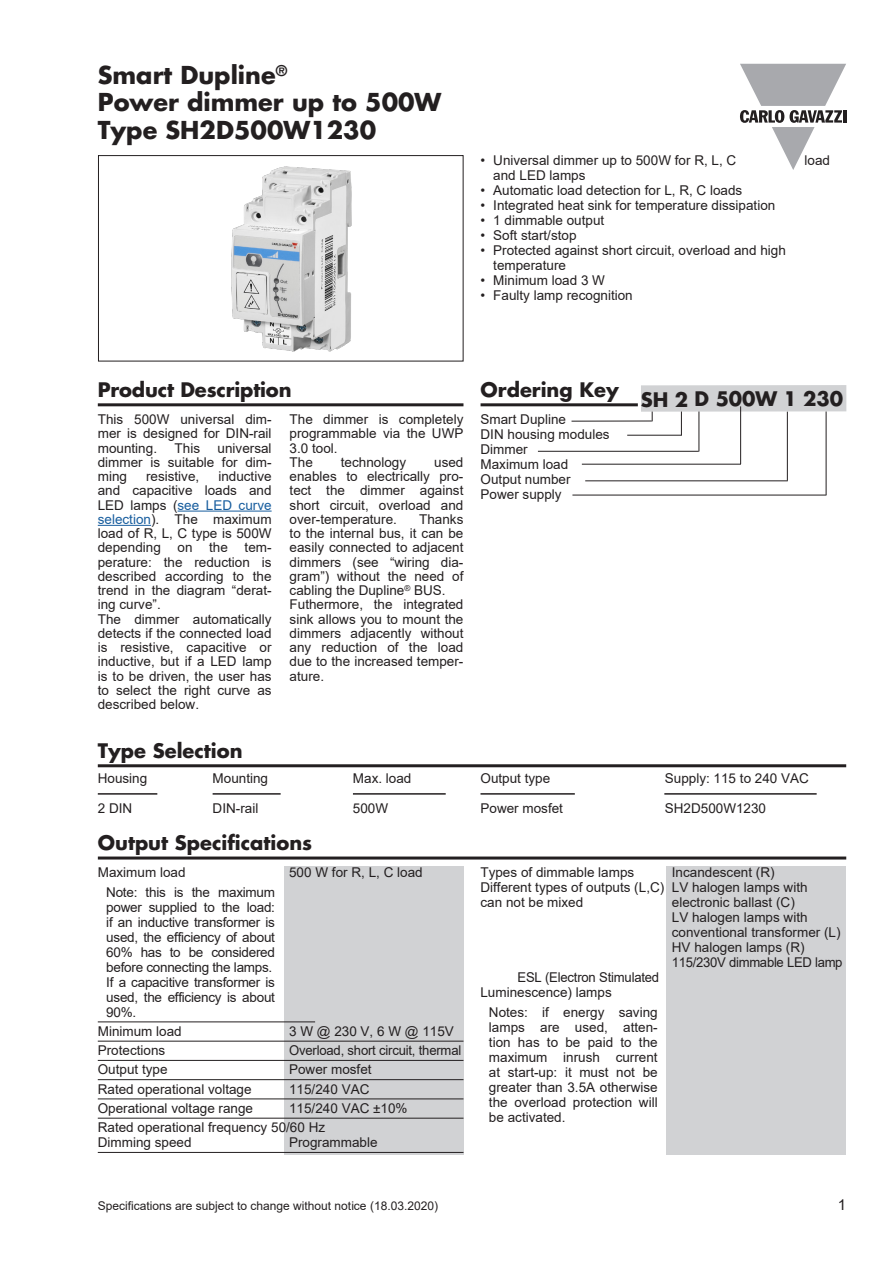
<style>
.page{position:relative;width:893px;height:1263px;background:#fff}
.page>*{position:absolute;margin:0;border:0;box-sizing:border-box;transform-origin:0 0}
._31_Heading_2{font:700 24px "Futura Std";color:#231f20}
._32_Heading_3{font:700 24px "Futura Std";color:#231f20}
._30_Controls_Heading{font:700 24px "Futura Std";color:#231f20}
._20_Subtitle{font:700 19.5px "Futura Std";color:#231f20}
._21_Ord_key_1{font:700 19.5px "Futura Std";letter-spacing:-.01em;color:#231f20}
.t1{font:15px "Arial";color:#231f20}
._03_Description_55{font:13.5px/14.2px "Arial";color:#231f20;text-align:justify}
.Flies__cond{font:13.5px/15px "Arial";color:#231f20}
.Lead{font:13.5px/15px "Arial";color:#231f20}
.Flies__cond-2{font:13.5px/15px "Arial";letter-spacing:-.02em;color:#231f20}
.Fließtext{font:13.5px "Arial";color:#231f20}
._11_Text_Bold{font:13.5px "Arial";color:#231f20}
.t2{font:12px "Arial";color:#231f20}
.s1{color:#175d9e}
</style>
<div class="page">
<svg style="left:740px;top:64px;width:106px;height:106px"></svg>
<hr style="left:98px;top:403px;width:365px;height:3px;background:#231f20">
<hr style="left:481px;top:403px;width:157px;height:3px;background:#231f20">
<hr style="left:571px;top:421px;width:81px;height:1px;background:#231f20">
<hr style="left:627px;top:435px;width:55px;height:1px;background:#231f20">
<hr style="left:681px;top:404px;width:1px;height:31px;background:#231f20">
<hr style="left:98px;top:764px;width:748px;height:3px;background:#231f20">
<hr style="left:98px;top:793px;width:59px;height:2px;background:#231f20">
<hr style="left:480px;top:793px;width:95px;height:2px;background:#231f20">
<hr style="left:178px;top:511px;width:94px;height:1px;background:#175d9e">
<hr style="left:98px;top:525px;width:53px;height:1px;background:#175d9e">
<hr style="left:353px;top:793px;width:93px;height:2px;background:#231f20">
<hr style="left:699px;top:407px;width:1px;height:44px;background:#231f20">
<hr style="left:538px;top:451px;width:161px;height:1px;background:#231f20">
<hr style="left:664px;top:793px;width:153px;height:2px;background:#231f20">
<div style="left:641px;top:385px;width:205px;height:27px;background:#d1d2d4"></div>
<hr style="left:740px;top:406px;width:1px;height:58px;background:#231f20">
<hr style="left:582px;top:464px;width:159px;height:1px;background:#231f20">
<div style="left:98px;top:155px;width:365px;height:206px;border:1px solid #231f20"></div>
<hr style="left:826px;top:411px;width:1px;height:84px;background:#231f20">
<hr style="left:572px;top:495px;width:254px;height:1px;background:#231f20">
<hr style="left:213px;top:793px;width:68px;height:2px;background:#231f20">
<hr style="left:98px;top:856px;width:748px;height:3px;background:#231f20">
<div style="left:284px;top:866px;width:179px;height:288px;background:#d1d2d4"></div>
<hr style="left:98px;top:1021px;width:217px;height:1px;background:#231f20">
<hr style="left:98px;top:1041px;width:365px;height:1px;background:#231f20">
<hr style="left:98px;top:1060px;width:365px;height:1px;background:#231f20">
<hr style="left:98px;top:1079px;width:365px;height:1px;background:#231f20">
<hr style="left:98px;top:1098px;width:365px;height:1px;background:#231f20">
<hr style="left:98px;top:1118px;width:365px;height:1px;background:#231f20">
<hr style="left:98px;top:1152px;width:365px;height:1px;background:#231f20">
<div style="left:667px;top:866px;width:179px;height:288px;background:#d1d2d4"></div>
<hr style="left:787px;top:412px;width:1px;height:69px;background:#231f20">
<hr style="left:585px;top:480px;width:203px;height:1px;background:#231f20">
<img style="left:208px;top:156px;width:164px;height:205px">
<p class="_30_Controls_Heading" style="left:98px;top:59px;width:191px">Smart Dupline<sup>®</sup></p>
<p class="Flies__cond" style="left:98px;top:61px;width:103px">SH2D500W1230</p>
<p class="_31_Heading_2" style="left:98px;top:86px;width:345px">Power dimmer up to 500W</p>
<p class="_32_Heading_3" style="left:98px;top:114px;width:280px">Type SH2D500W1230</p>
<p class="Lead" style="left:480px;top:153px;width:257px">• Universal dimmer up to 500W for R, L, C</p>
<p class="Lead" style="left:804px;top:153px;width:27px">load</p>
<p class="Lead" style="left:493px;top:168px;width:94px">and LED lamps</p>
<p class="Lead" style="left:480px;top:183px;width:263px">• Automatic load detection for L, R, C loads</p>
<p class="Lead" style="left:480px;top:198px;width:296px">• Integrated heat sink for temperature dissipation</p>
<p class="Lead" style="left:480px;top:213px;width:125px">• 1 dimmable output</p>
<p class="Lead" style="left:480px;top:228px;width:98px">• Soft start/stop</p>
<p class="Lead" style="left:493px;top:243px;width:294px;text-indent:-13px">• Protected against short circuit, overload and high temperature</p>
<p class="Lead" style="left:480px;top:273px;width:126px">• Minimum load 3 W</p>
<p class="Lead" style="left:480px;top:288px;width:154px">• Faulty lamp recognition</p>
<p class="_20_Subtitle" style="left:98px;top:377px;width:195px">Product Description</p>
<p class="_20_Subtitle" style="left:481px;top:377px;width:140px">Ordering Key</p>
<p class="_11_Text_Bold" style="left:481px;top:410px;width:87px">Smart Dupline</p>
<p class="_11_Text_Bold" style="left:481px;top:425px;width:131px">DIN housing modules</p>
<p class="_11_Text_Bold" style="left:481px;top:440px;width:49px">Dimmer</p>
<p class="_11_Text_Bold" style="left:481px;top:455px;width:89px">Maximum load</p>
<p class="_11_Text_Bold" style="left:481px;top:470px;width:92px">Output number</p>
<p class="_11_Text_Bold" style="left:481px;top:485px;width:83px">Power supply</p>
<p class="_03_Description_55" style="left:98px;top:412px;width:175px">This 500W universal dim&shy;mer is designed for DIN-rail mounting.</p>
<p class="_03_Description_55" style="left:290px;top:412px;width:175px">The dimmer is completely programmable via the UWP 3.0 tool.</p>
<p class="_03_Description_55" style="left:290px;top:455px;width:25px">The</p>
<p class="_03_Description_55" style="left:341px;top:455px;width:67px">technology</p>
<p class="_03_Description_55" style="left:98px;top:441px;width:175px;text-indent:120px">universal dimmer is suitable for dim&shy;ming</p>
<p class="_03_Description_55" style="left:175px;top:441px;width:27px">This</p>
<p class="_03_Description_55" style="left:290px;top:455px;width:175px;text-indent:145px">used enables to electrically pro&shy;tect the dimmer against short circuit, overload and over-temperature.</p>
<p class="_03_Description_55" style="left:98px;top:469px;width:175px;text-indent:121px">inductive and capacitive loads and LED lamps (<span class="s1">see LED curve selection</span>). The maximum load of R, L, C type is 500W depending on the tem&shy;perature: the reduction is described according to the trend in the diagram “derat&shy;ing curve”.</p>
<p class="_03_Description_55" style="left:98px;top:612px;width:175px">The dimmer automatically detects if the connected load is resistive, capacitive or inductive, but if a LED lamp is to be driven, the user has to select the right curve as described below.</p>
<p class="_03_Description_55" style="left:146px;top:469px;width:55px">resistive,</p>
<p class="_03_Description_55" style="left:290px;top:512px;width:175px;text-indent:130px">Thanks to the internal bus, it can be easily connected to adjacent dimmers (see “wiring dia&shy;gram”) without the need of cabling the Dupline<sup>®</sup> BUS.</p>
<p class="_03_Description_55" style="left:290px;top:597px;width:175px">Futhermore, the integrated sink allows you to mount the dimmers adjacently without any reduction of the load due to the increased temper&shy;ature.</p>
<p class="_21_Ord_key_1" style="left:641px;top:386px;width:204px">SH 2 D 500W 1 230</p>
<p class="_20_Subtitle" style="left:98px;top:738px;width:146px">Type Selection</p>
<p class="Fließtext" style="left:98px;top:768px;width:51px">Housing</p>
<p class="Fließtext" style="left:213px;top:768px;width:57px">Mounting</p>
<p class="Fließtext" style="left:353px;top:768px;width:60px">Max. load</p>
<p class="Fließtext" style="left:480px;top:768px;width:71px">Output type</p>
<p class="Fließtext" style="left:665px;top:768px;width:146px">Supply: 115 to 240 VAC</p>
<p class="Fließtext" style="left:98px;top:798px;width:36px">2 DIN</p>
<p class="Fließtext" style="left:213px;top:798px;width:47px">DIN-rail</p>
<p class="Fließtext" style="left:353px;top:798px;width:37px">500W</p>
<p class="Fließtext" style="left:480px;top:798px;width:84px">Power mosfet</p>
<p class="Fließtext" style="left:665px;top:798px;width:103px">SH2D500W1230</p>
<p class="_20_Subtitle" style="left:98px;top:830px;width:216px">Output Specifications</p>
<p class="Flies__cond" style="left:98px;top:865px;width:89px">Maximum load</p>
<p class="Flies__cond" style="left:289px;top:865px;width:135px">500 W for R, L, C load</p>
<p class="Flies__cond-2" style="left:106px;top:884px;width:170px">Note: this is the maximum power supplied to the load: if an inductive transformer is used, the efficiency of about<br>60% has to be considered before connecting the lamps.<br>If a capacitive transformer is used, the efficiency is about<br>90%.</p>
<p class="Flies__cond" style="left:98px;top:1023px;width:86px">Minimum load</p>
<p class="Flies__cond" style="left:289px;top:1023px;width:166px">3 W @ 230 V, 6 W @ 115V</p>
<p class="Flies__cond" style="left:98px;top:1043px;width:69px">Protections</p>
<p class="Flies__cond" style="left:289px;top:1043px;width:174px">Overload, short circuit, thermal</p>
<p class="Flies__cond" style="left:98px;top:1062px;width:71px">Output type</p>
<p class="Flies__cond" style="left:289px;top:1062px;width:84px">Power mosfet</p>
<p class="Flies__cond" style="left:98px;top:1081px;width:155px">Rated operational voltage</p>
<p class="Flies__cond" style="left:289px;top:1081px;width:82px">115/240 VAC</p>
<p class="Flies__cond" style="left:98px;top:1100px;width:157px">Operational voltage range</p>
<p class="Flies__cond" style="left:289px;top:1100px;width:120px">115/240 VAC ±10%</p>
<p class="Flies__cond" style="left:98px;top:1120px;width:229px">Rated operational frequency 50/60 Hz<br>Dimming speed</p>
<p class="Flies__cond" style="left:289px;top:1135px;width:90px">Programmable</p>
<p class="Flies__cond" style="left:480px;top:865px;width:155px">Types of dimmable lamps</p>
<p class="Flies__cond" style="left:480px;top:865px;width:329px;text-indent:191px">Incandescent (R)<br>Different types of outputs (L,C) LV halogen lamps with can not be mixed</p>
<p class="Flies__cond" style="left:672px;top:895px;width:172px">electronic ballast (C)<br>LV halogen lamps with conventional transformer (L)<br>HV halogen lamps (R)<br>115/230V dimmable LED lamp</p>
<p class="Flies__cond" style="left:480px;top:970px;width:180px;text-indent:37px">ESL (Electron Stimulated<br>Luminescence) lamps</p>
<p class="Flies__cond" style="left:489px;top:1004px;width:170px;text-align:justify">Notes: if energy saving lamps are used, atten&shy;tion has to be paid to the maximum inrush current at start-up: it must not be greater than 3.5A otherwise the overload protection will be activated.</p>
<p class="t2" style="left:98px;top:1198px;width:342px">Specifications are subject to change without notice (18.03.2020)</p>
<p class="t1" style="left:838px;top:1194px;width:10px">1</p>
</div>
